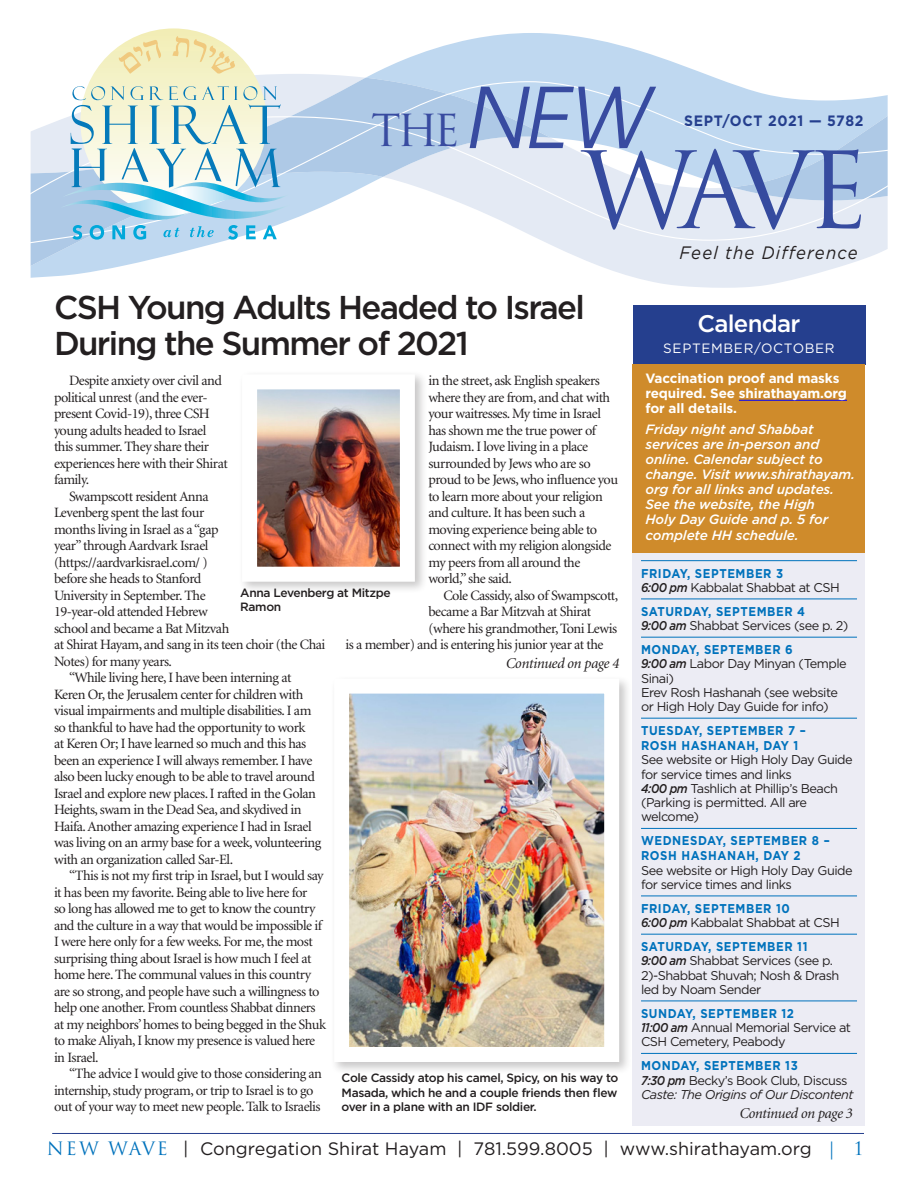
<style>
.page{position:relative;width:918px;height:1188px;background:#fff}
.page>*{position:absolute;margin:0;border:0;box-sizing:border-box;transform-origin:0 0}
.t1{font:103.35px "Trajan Pro";color:#364b9f}
.t2{font:43.05px "Trajan Pro";color:#384ba0}
.t3{font:500 33px/36px "Gotham";letter-spacing:-.05em;color:#231f20}
.t4{font:500 24px "Gotham";letter-spacing:-.03em;color:#fff}
.t5{font:18px "Gotham";color:#231f20}
.t6{font:italic 18px "Gotham";letter-spacing:.07em;color:#231f20;scale:.93 1}
.t7{font:italic 15px "Minion";letter-spacing:-.025em;color:#231f20}
.t8{font:700 15px "Gotham";letter-spacing:.05em;color:#253f8e;scale:.93 1}
.t9{font:14.25px/16.5px "Minion";letter-spacing:-.035em;color:#231f20}
.t10{font:italic 500 13.5px/15.1px "Gotham";letter-spacing:-.01em;color:#fff}
.t11{font:700 13.5px/15px "Gotham";letter-spacing:-.01em;color:#fff}
.t12{font:13.5px "Gotham";letter-spacing:.05em;color:#fff}
.Calendar_Text{font:12.75px/14.2px "Gotham";letter-spacing:-.04em;color:#231f20}
.Calendar_Date{font:700 12.75px/15px "Gotham";letter-spacing:.05em;color:#0072bc;scale:.9 1}
.Calendar_Text-2{font:italic 12.75px/14.2px "Gotham";letter-spacing:-.04em;color:#231f20}
.Wave_Caption{font:500 12px/14.4px "Gotham";letter-spacing:-.03em;color:#231f20}
.s1{font-family:"Avant Garde";font-style:italic;font-size:82.95px}
.s2{font-weight:500;font-style:italic}
.s3{font-weight:500}
.s4{font-style:normal}
.s5{font-family:"Trajan Pro";color:#0072bc}
</style>
<div class="page">
<div style="left:632px;top:425px;width:232px;height:701px;background:#ececf4"></div>
<div style="left:633px;top:306px;width:232px;height:59px;background:#253f8e"></div>
<svg style="left:30px;top:33px;width:858px;height:255px"></svg>
<svg style="left:60px;top:28px;width:230px;height:212px"></svg>
<hr style="left:641px;top:560px;width:216px;height:1px;background:#0072bc">
<hr style="left:641px;top:599px;width:216px;height:1px;background:#0072bc">
<hr style="left:641px;top:637px;width:216px;height:1px;background:#0072bc">
<hr style="left:641px;top:718px;width:216px;height:1px;background:#0072bc">
<hr style="left:641px;top:828px;width:216px;height:1px;background:#0072bc">
<hr style="left:641px;top:896px;width:216px;height:1px;background:#0072bc">
<hr style="left:641px;top:934px;width:216px;height:1px;background:#0072bc">
<hr style="left:641px;top:1001px;width:216px;height:1px;background:#0072bc">
<hr style="left:641px;top:1053px;width:216px;height:1px;background:#0072bc">
<hr style="left:52px;top:1133px;width:812px;height:1px;background:#253f8e">
<div style="left:238px;top:371px;width:189px;height:223px;background:#231f20;opacity:.25"></div>
<img style="left:258px;top:390px;width:141px;height:176px">
<div style="left:330px;top:675px;width:302px;height:399px;background:#231f20;opacity:.25"></div>
<img style="left:350px;top:695px;width:253px;height:351px">
<div style="left:632px;top:364px;width:233px;height:189px;background:#cf8b2b"></div>
<hr style="left:739px;top:400px;width:108px;height:1px;background:#00f">
<p class="t2" style="left:371px;top:103px;width:276px">THE<span class="s1">NEW</span></p>
<p class="t1" style="left:582px;top:125px;width:171px">WA</p>
<p class="t6" style="left:679px;top:243px;width:193px">Feel the Difference</p>
<p class="t8" style="left:684px;top:112px;width:194px">SEPT/OCT 2021 — 5782</p>
<p class="t1" style="left:735px;top:125px;width:135px">VE</p>
<p class="t3" style="left:54px;top:289px;width:533px">CSH Young Adults Headed to Israel<br>During the Summer of 2021</p>
<p class="t9" style="left:54px;top:373px;width:175px;text-indent:15px">Despite anxiety over civil and political unrest (and the ever&shy;present Covid-19), three CSH young adults headed to Israel this summer. They share their experiences here with their Shirat family.</p>
<p class="t9" style="left:54px;top:488px;width:273px;text-indent:15px">Swampscott resident Anna<br>Levenberg spent the last four<br>months living in Israel as a “gap<br>year” through Aardvark Israel (https://aardvarkisrael.com/ )<br>before she heads to Stanford<br>University in September. The<br>19-year-old attended Hebrew<br>school and became a Bat Mitzvah<br>at Shirat Hayam, and sang in its teen choir (the Chai<br>Notes) for many years.</p>
<p class="t9" style="left:54px;top:670px;width:269px;text-indent:15px">“While living here, I have been interning at Keren Or, the Jerusalem center for children with visual impairments and multiple disabilities. I am so thankful to have had the opportunity to work<br>at Keren Or; I have learned so much and this has been an experience I will always remember. I have also been lucky enough to be able to travel around Israel and explore new places. I rafted in the Golan Heights, swam in the Dead Sea, and skydived in Haifa. Another amazing experience I had in Israel was living on an army base for a week, volunteering with an organization called Sar-El.</p>
<p class="t9" style="left:54px;top:868px;width:274px;text-indent:15px">“This is not my first trip in Israel, but I would say it has been my favorite. Being able to live here for<br>so long has allowed me to get to know the country and the culture in a way that would be impossible if I were here only for a few weeks. For me, the most surprising thing about Israel is how much I feel at home here. The communal values in this country are so strong, and people have such a willingness to help one another. From countless Shabbat dinners at my neighbors’ homes to being begged in the Shuk to make Aliyah, I know my presence is valued here in Israel.</p>
<p class="t9" style="left:54px;top:1066px;width:270px;text-indent:15px">“The advice I would give to those considering an internship, study program, or trip to Israel is to go out of your way to meet new people. Talk to Israelis</p>
<p class="t9" style="left:428px;top:373px;width:191px">in the street, ask English speakers where they are from, and chat with your waitresses. My time in Israel has shown me the true power of<br>Judaism. I love living in a place surrounded by Jews who are so proud to be Jews, who influence you to learn more about your religion and culture. It has been such a moving experience being able to connect with my religion alongside my peers from all around the world,” she said.</p>
<p class="t9" style="left:443px;top:587px;width:176px">Cole Cassidy, also of Swampscott,</p>
<p class="t9" style="left:428px;top:604px;width:164px">became a Bar Mitzvah at Shirat</p>
<p class="t9" style="left:428px;top:620px;width:190px">(where his grandmother, Toni Lewis</p>
<p class="t9" style="left:346px;top:637px;width:259px">is a member) and is entering his junior year at the</p>
<p class="Wave_Caption" style="left:240px;top:585px;width:152px">Anna Levenberg at Mitzpe<br>Ramon</p>
<p class="t7" style="left:506px;top:656px;width:115px">Continued on page 4</p>
<p class="Wave_Caption" style="left:342px;top:1071px;width:278px;text-align:justify">Cole Cassidy atop his camel, Spicy, on his way to Masada, which he and a couple friends then flew over in a plane with an IDF soldier.</p>
<p class="t4" style="left:697px;top:310px;width:105px">Calendar</p>
<p class="t12" style="left:663px;top:341px;width:173px">SEPTEMBER/OCTOBER</p>
<p class="t11" style="left:646px;top:371px;width:203px">Vaccination proof and masks required. See shirathayam.org for all details.</p>
<p class="t10" style="left:646px;top:422px;width:211px">Friday night and Shabbat services are in-person and online. Calendar subject to change. Visit www.shirathayam. org for all links and updates.<br>See the website, the High<br>Holy Day Guide and p. 5 for complete HH schedule.</p>
<p class="Calendar_Date" style="left:641px;top:565px;width:160px">FRIDAY, SEPTEMBER 3</p>
<p class="Calendar_Text" style="left:641px;top:580px;width:200px"><span class="s2">6:00 pm</span> Kabbalat Shabbat at CSH</p>
<p class="Calendar_Date" style="left:641px;top:603px;width:184px">SATURDAY, SEPTEMBER 4</p>
<p class="Calendar_Text" style="left:641px;top:618px;width:209px"><span class="s2">9:00 am</span> Shabbat Services (see p. 2)</p>
<p class="Calendar_Date" style="left:641px;top:642px;width:170px">MONDAY, SEPTEMBER 6</p>
<p class="Calendar_Text" style="left:641px;top:656px;width:207px"><span class="s2">9:00 am</span> Labor Day Minyan (Temple<br>Sinai)</p>
<p class="Calendar_Text" style="left:641px;top:685px;width:199px">Erev Rosh Hashanah (see website or High Holy Day Guide for info)</p>
<p class="Calendar_Date" style="left:641px;top:723px;width:185px">TUESDAY, SEPTEMBER 7 –<br>ROSH HASHANAH, DAY 1</p>
<p class="Calendar_Text" style="left:641px;top:752px;width:213px">See website or High Holy Day Guide for service times and links</p>
<p class="Calendar_Text" style="left:641px;top:781px;width:199px"><span class="s2">4:00 pm</span> Tashlich at Phillip’s Beach (Parking is permitted. All are welcome)</p>
<p class="Calendar_Date" style="left:641px;top:833px;width:211px">WEDNESDAY, SEPTEMBER 8 –<br>ROSH HASHANAH, DAY 2</p>
<p class="Calendar_Text" style="left:641px;top:863px;width:213px">See website or High Holy Day Guide for service times and links</p>
<p class="Calendar_Date" style="left:641px;top:900px;width:167px">FRIDAY, SEPTEMBER 10</p>
<p class="Calendar_Text" style="left:641px;top:915px;width:200px"><span class="s2">6:00 pm</span> Kabbalat Shabbat at CSH</p>
<p class="Calendar_Date" style="left:641px;top:939px;width:186px">SATURDAY, SEPTEMBER 11</p>
<p class="Calendar_Text" style="left:641px;top:953px;width:200px"><span class="s2">9:00 am</span> Shabbat Services (see p.<br>2)-Shabbat Shuvah; Nosh &amp; Drash led by Noam Sender</p>
<p class="Calendar_Date" style="left:641px;top:1005px;width:172px">SUNDAY, SEPTEMBER 12</p>
<p class="Calendar_Text" style="left:641px;top:1020px;width:212px"><span class="s2">11:00 am</span> Annual Memorial Service at<br>CSH Cemetery, Peabody</p>
<p class="Calendar_Date" style="left:641px;top:1058px;width:176px">MONDAY, SEPTEMBER 13</p>
<p class="Calendar_Text-2" style="left:641px;top:1073px;width:214px"><span class="s3">7:30 pm</span> <span class="s4">Becky’s Book Club, Discuss<br></span>Caste: The Origins of Our Discontent</p>
<p class="t7" style="left:739px;top:1105px;width:115px">Continued on page 3</p>
<p class="t5" style="left:47px;top:1139px;width:818px"><span class="s5">NEW WAVE</span> | Congregation Shirat Hayam | 781.599.8005 | www.shirathayam.org <span class="s5">| 1</span></p>
</div>
